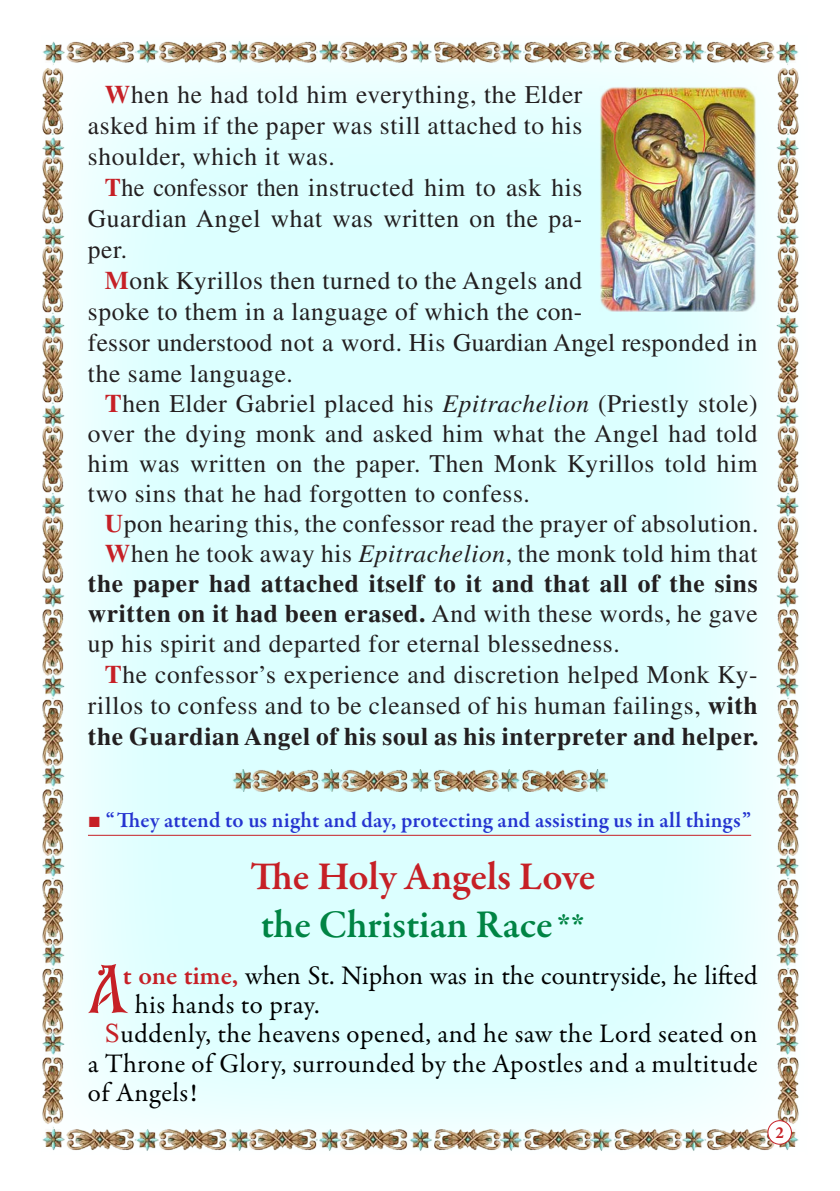
<style>
.page{position:relative;width:840px;height:1191px;background:#fff}
.page>*{position:absolute;margin:0;border:0;box-sizing:border-box;transform-origin:0 0}
.t1{font:68.8px "BYZIMAK";color:#c62026}
.t2{font:600 40px "Garamond Premr Pro";color:#008444}
.t3{font:600 40px "Garamond Premr Pro";color:#c62026}
.t4{font:27px/29.4px "Garamond Premr Pro";letter-spacing:.015em;color:#000;text-align:justify}
.t5{font:25.4px/31px "CTOS Times Pro";letter-spacing:.025em;color:#231f20;text-align:justify}
.t6{font:25.4px/31px "CTOS Times Pro";letter-spacing:.025em;color:#231f20;text-align:justify;scale:.95 1}
.t7{font:600 22px "Garamond Premr Pro";letter-spacing:.005em;color:#2534d0}
.t8{font:700 17px "Minion Pro";color:#c62026}
.s1{font-weight:700;color:#c62026}
.s2{font-style:italic}
.s3{font-weight:700}
.s4{font-family:"CTOS New Times Roman Test 1";font-weight:400;color:#c62026}
.s5{font-family:"CTOS New Times Bold Test 1";font-weight:400;font-size:28px}
.s6{font-weight:600;color:#c62026}
.s7{font-family:"BYZIMAK";color:#c62026}
</style>
<div class="page">
<img style="left:42px;top:41px;width:757px;height:1110px">
<hr style="left:88px;top:835px;width:662px;height:1px;background:#c62026">
<img style="left:599px;top:86px;width:156px;height:226px">
<div style="left:767px;top:1120px;width:24px;height:24px;background:#fff;border-radius:50%"></div>
<div style="left:767px;top:1120px;width:24px;height:24px;border:1px solid #c62026;border-radius:50%"></div>
<img style="left:233px;top:769px;width:373px;height:22px">
<p class="t5" style="left:88px;top:79px;width:495px;text-indent:17px"><span class="s1">W</span>hen he had told him everything, the Elder asked him if the paper was still attached to his shoulder, which it was.</p>
<p class="t6" style="left:88px;top:172px;width:521px;text-indent:17px"><span class="s1">T</span>he confessor then instructed him to ask his Guardian Angel what was written on the pa&shy;per.</p>
<p class="t5" style="left:88px;top:265px;width:670px;text-align:left;text-indent:17px"><span class="s1">M</span>onk Kyrillos then turned to the Angels and<br>spoke to them in a language of which the con-<br>fessor understood not a word. His Guardian Angel responded in the same language.</p>
<p class="t5" style="left:88px;top:388px;width:670px;line-height:30px;text-indent:17px"><span class="s1">Τ</span>hen Elder Gabriel placed his <span class="s2">Epitrachelion</span> (Priestly stole) over the dying monk and asked him what the Angel had told him was written on the paper. Then Monk Kyrillos told him two sins that he had forgotten to confess.</p>
<p class="t5" style="left:105px;top:508px;width:654px"><span class="s1">U</span>pon hearing this, the confessor read the prayer of absolution.</p>
<p class="t5" style="left:88px;top:538px;width:670px;line-height:30px;text-indent:17px"><span class="s1">W</span>hen he took away his <span class="s2">Epitrachelion</span>, the monk told him that <span class="s3">the paper had attached itself to it and that all of the sins written on it had been erased.</span> And with these words, he gave up his spirit and departed for eternal blessedness.</p>
<p class="t5" style="left:88px;top:659px;width:671px;text-indent:17px"><span class="s1">T</span>he confessor’s experience and discretion helped Monk Ky&shy;rillos to confess and to be cleansed of his human failings, <span class="s3">with the Guardian Angel of his soul as his interpreter and helper.</span></p>
<p class="t7" style="left:88px;top:807px;width:664px"><span class="s4">■</span> “They attend to us night and day, protecting and assisting us in all things”</p>
<p class="t3" style="left:250px;top:852px;width:346px">The Holy Αngels Love</p>
<p class="t2" style="left:261px;top:900px;width:325px">the Christian Race <span class="s5">**</span></p>
<p class="t1" style="left:83px;top:948px;width:47px">A</p>
<p class="t4" style="left:123px;top:961px;width:636px"><span class="s6">t one time,</span> when St. Niphon was in the countryside, he lifted</p>
<p class="t4" style="left:135px;top:990px;width:186px">his hands to pray.</p>
<p class="t4" style="left:88px;top:1019px;width:670px;text-indent:17px"><span class="s7">S</span>uddenly, the heavens opened, and he saw the Lord seated on a Throne of Glory, surrounded by the Apostles and a multitude of Angels!</p>
<p class="t8" style="left:775px;top:1120px;width:10px">2</p>
</div>
